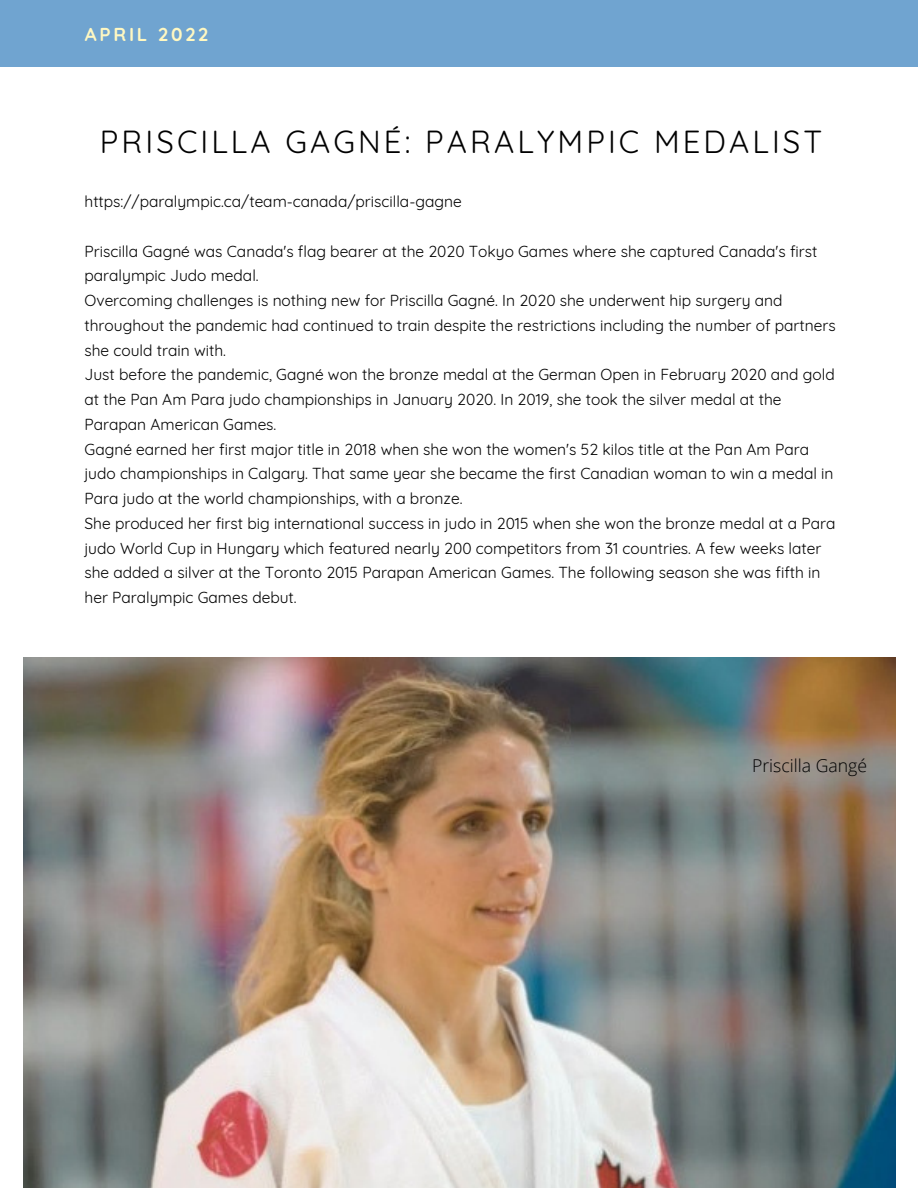
<style>
.page{position:relative;width:918px;height:1188px;background:#fff}
.page>*{position:absolute;margin:0;border:0;box-sizing:border-box;transform-origin:0 0}
.t1{font:31.2px "Quicksand";letter-spacing:.1em;color:#000}
.t2{font:700 18.6px "Quicksand";letter-spacing:.15em;color:#fff8c2}
.t3{font:300 17.7px "Open Sans";color:#000}
.t4{font:15.6px/24.8px "Quicksand";color:#000}
</style>
<div class="page">
<img style="left:23px;top:657px;width:872px;height:531px">
<div style="left:0;top:1px;width:918px;height:65px;background:#70a4d0"></div>
<p class="t2" style="left:85px;top:22px;width:125px">APRIL 2022</p>
<p class="t1" style="left:100px;top:122px;width:724px">PRISCILLA GAGNÉ: PARALYMPIC MEDALIST</p>
<p class="t4" style="left:85px;top:189px;width:379px">https://paralympic.ca/team-canada/priscilla-gagne</p>
<p class="t4" style="left:85px;top:238px;width:734px">Priscilla Gagné was Canada's flag bearer at the 2020 Tokyo Games where she captured Canada's first paralympic Judo medal.</p>
<p class="t4" style="left:85px;top:288px;width:753px">Overcoming challenges is nothing new for Priscilla Gagné. In 2020 she underwent hip surgery and throughout the pandemic had continued to train despite the restrictions including the number of partners she could train with.</p>
<p class="t4" style="left:85px;top:362px;width:752px">Just before the pandemic, Gagné won the bronze medal at the German Open in February 2020 and gold at the Pan Am Para judo championships in January 2020. In 2019, she took the silver medal at the<br>Parapan American Games.</p>
<p class="t4" style="left:85px;top:436px;width:751px">Gagné earned her first major title in 2018 when she won the women's 52 kilos title at the Pan Am Para judo championships in Calgary. That same year she became the first Canadian woman to win a medal in<br>Para judo at the world championships, with a bronze.</p>
<p class="t4" style="left:85px;top:511px;width:752px">She produced her first big international success in judo in 2015 when she won the bronze medal at a Para judo World Cup in Hungary which featured nearly 200 competitors from 31 countries. A few weeks later she added a silver at the Toronto 2015 Parapan American Games. The following season she was fifth in her Paralympic Games debut.</p>
<p class="t3" style="left:752px;top:753px;width:116px">Priscilla Gangé</p>
</div>
